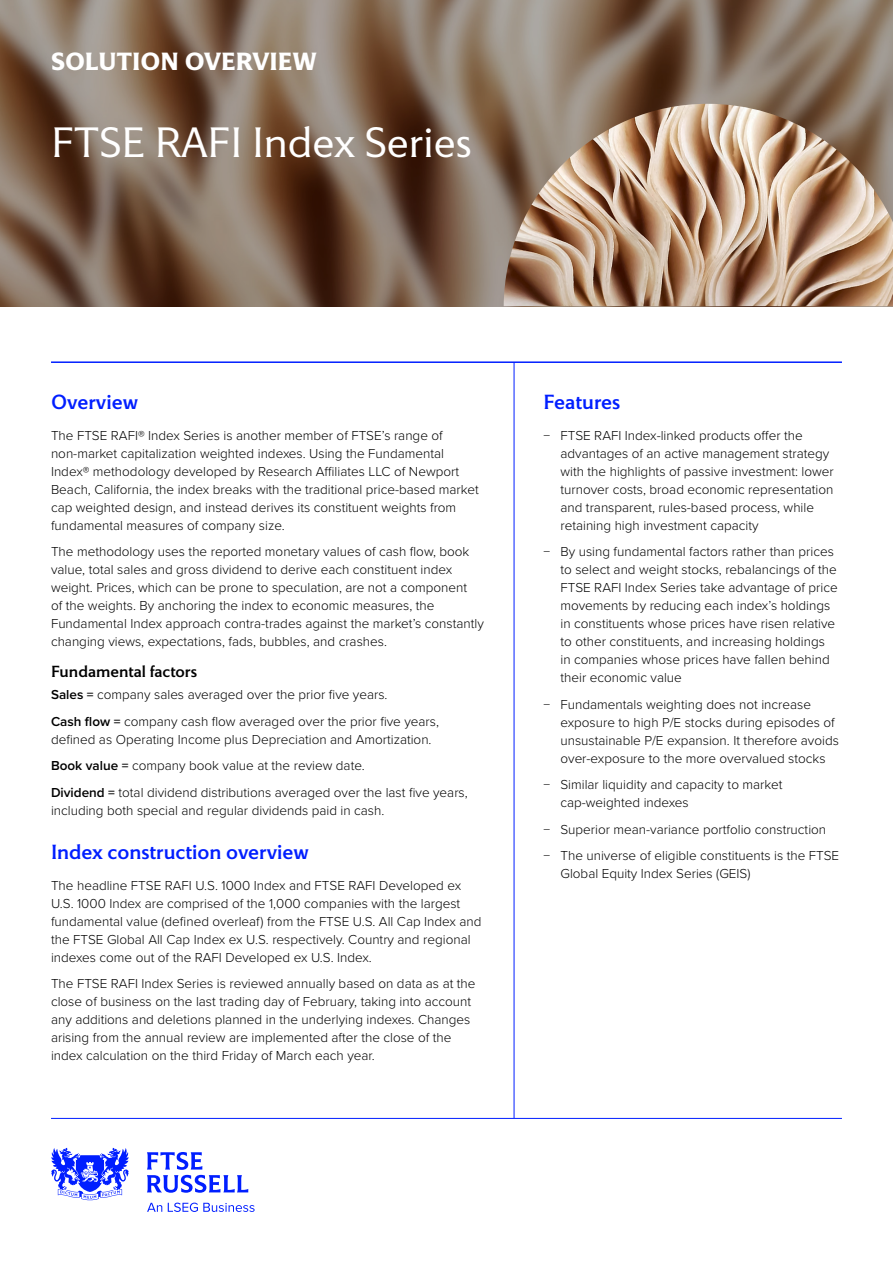
<style>
.page{position:relative;width:893px;height:1263px;background:#fff}
.page>*{position:absolute;margin:0;border:0;box-sizing:border-box;transform-origin:0 0}
.t1{font:300 43.5px "LSEG Motto";color:#fff}
.t2{font:700 25.5px "LSEG Motto";color:#fff}
.t3{font:500 21px "LSEG Motto";color:#001eff}
.t4{font:500 16.5px "LSEG Motto";color:#000}
.t5{font:300 13.5px/18px "Proxima Nova";color:#000}
.s1{font-weight:600}
</style>
<div class="page">
<hr style="left:51px;top:361px;width:791px;height:2px;background:#001eff">
<hr style="left:514px;top:362px;width:1px;height:756px;background:#001eff">
<svg style="left:51px;top:1148px;width:204px;height:64px"></svg>
<hr style="left:51px;top:1118px;width:791px;height:1px;background:#001eff">
<svg style="left:0;top:0;width:893px;height:306px;background:#7f6958"></svg>
<img style="left:504px;top:104px;width:389px;height:202px">
<h2 class="t2" style="left:51px;top:46px;width:267px">SOLUTION OVERVIEW</h2>
<h1 class="t1" style="left:51px;top:117px;width:422px">FTSE RAFI Index Series</h1>
<h3 class="t3" style="left:51px;top:389px;width:89px">Overview</h3>
<p class="t5" style="left:51px;top:425px;width:429px">The FTSE RAFI® Index Series is another member of FTSE’s range of non-market capitalization weighted indexes. Using the Fundamental Index® methodology developed by Research Affiliates LLC of Newport Beach, California, the index breaks with the traditional price-based market cap weighted design, and instead derives its constituent weights from fundamental measures of company size.</p>
<p class="t5" style="left:51px;top:542px;width:434px">The methodology uses the reported monetary values of cash flow, book value, total sales and gross dividend to derive each constituent index weight. Prices, which can be prone to speculation, are not a component<br>of the weights. By anchoring the index to economic measures, the Fundamental Index approach contra-trades against the market’s constantly changing views, expectations, fads, bubbles, and crashes.</p>
<p class="t4" style="left:51px;top:661px;width:148px">Fundamental factors</p>
<p class="t5" style="left:51px;top:681px;width:390px;line-height:26.5px"><span class="s1">Sales =</span> company sales averaged over the prior five years.<br><span class="s1">Cash flow =</span> company cash flow averaged over the prior five years,</p>
<p class="t5" style="left:51px;top:725px;width:418px;line-height:26.5px">defined as Operating Income plus Depreciation and Amortization.<br><span class="s1">Book value =</span> company book value at the review date.<br><span class="s1">Dividend =</span> total dividend distributions averaged over the last five years,</p>
<p class="t5" style="left:51px;top:800px;width:335px">including both special and regular dividends paid in cash.</p>
<h3 class="t3" style="left:51px;top:839px;width:259px">Index construction overview</h3>
<p class="t5" style="left:51px;top:875px;width:432px">The headline FTSE RAFI U.S. 1000 Index and FTSE RAFI Developed ex U.S. 1000 Index are comprised of the 1,000 companies with the largest fundamental value (defined overleaf) from the FTSE U.S. All Cap Index and the FTSE Global All Cap Index ex U.S. respectively. Country and regional indexes come out of the RAFI Developed ex U.S. Index.</p>
<p class="t5" style="left:51px;top:974px;width:426px">The FTSE RAFI Index Series is reviewed annually based on data as at the close of business on the last trading day of February, taking into account any additions and deletions planned in the underlying indexes. Changes arising from the annual review are implemented after the close of the index calculation on the third Friday of March each year.</p>
<h3 class="t3" style="left:543px;top:389px;width:78px">Features</h3>
<p class="t5" style="left:560px;top:425px;width:275px;text-indent:-17px">− FTSE RAFI Index-linked products offer the advantages of an active management strategy with the highlights of passive investment: lower turnover costs, broad economic representation and transparent, rules-based process, while retaining high investment capacity</p>
<p class="t5" style="left:560px;top:542px;width:279px;text-indent:-17px">− By using fundamental factors rather than prices to select and weight stocks, rebalancings of the FTSE RAFI Index Series take advantage of price movements by reducing each index’s holdings in constituents whose prices have risen relative to other constituents, and increasing holdings in companies whose prices have fallen behind their economic value</p>
<p class="t5" style="left:560px;top:694px;width:280px;text-indent:-17px">− Fundamentals weighting does not increase exposure to high P/E stocks during episodes of unsustainable P/E expansion. It therefore avoids over-exposure to the more overvalued stocks</p>
<p class="t5" style="left:560px;top:775px;width:223px;text-indent:-17px">− Similar liquidity and capacity to market cap-weighted indexes</p>
<p class="t5" style="left:543px;top:815px;width:297px;line-height:26.5px">− Superior mean-variance portfolio construction<br>− The universe of eligible constituents is the FTSE</p>
<p class="t5" style="left:560px;top:864px;width:191px">Global Equity Index Series (GEIS)</p>
</div>
